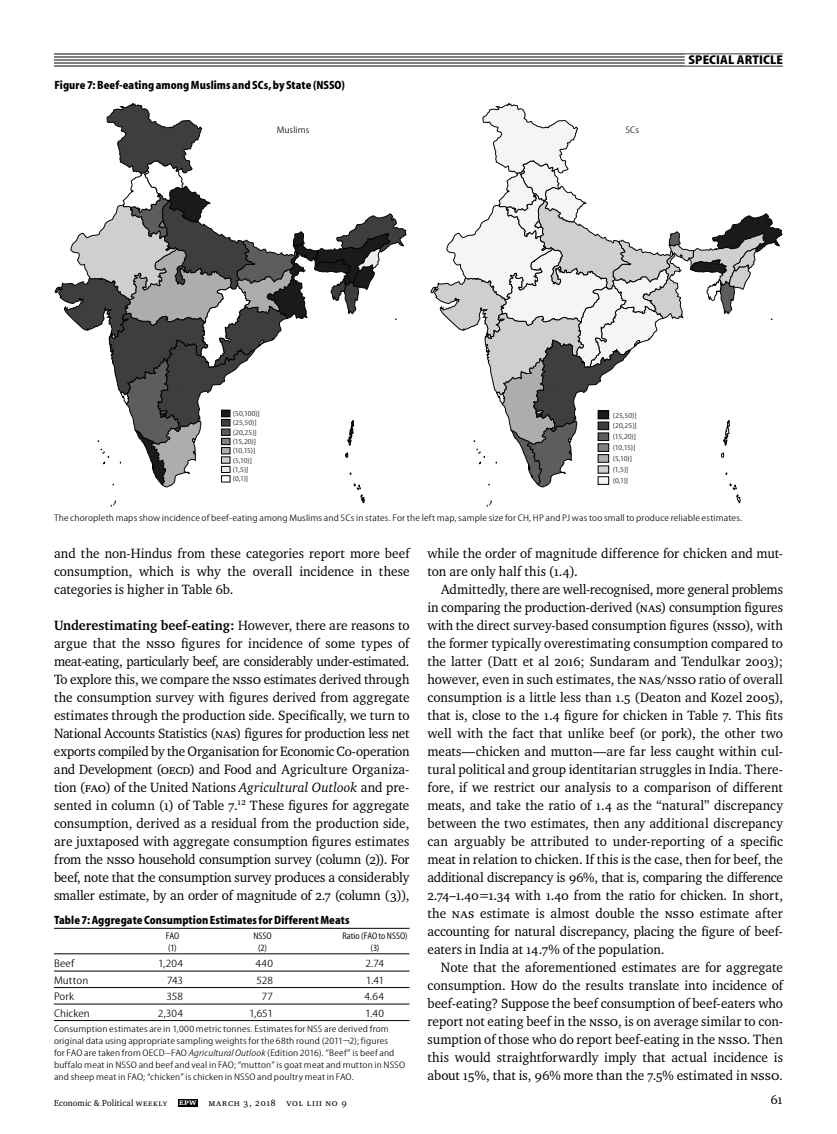
<style>
.page{position:relative;width:837px;height:1134px;background:#fff}
.page>*{position:absolute;margin:0;border:0;box-sizing:border-box;transform-origin:0 0}
.t1{font:13.8px/18px "EPW Charter";letter-spacing:-.005em;color:#000;text-align:justify}
.t2{font:13.5px "EPW Charter";color:#000}
.t3{font:800 12.75px "EPW Sans 3";letter-spacing:.01em;color:#000;scale:1.11 1}
.t4{font:800 12px "EPW Sans 3";letter-spacing:.005em;color:#000}
.t5{font:300 11.1px "EPW Sans 1";letter-spacing:.005em;color:#000;scale:1.2 1}
.t6{font:9.75px "EPW Charter Scap";letter-spacing:.055em;color:#000}
.t7{font:300 9.6px/12px "EPW Sans 1";letter-spacing:.01em;color:#000;scale:1.2 1}
.t8{font:9.6px "EPW Sans 2";color:#000}
.t9{font:9px "EPW Charter";letter-spacing:.005em;color:#000}
.t10{font:300 7.5px/9.3px "EPW Sans 1";letter-spacing:.01em;color:#000;scale:1.2 1}
.s1{font-weight:700}
.s2{font-family:"EPW Charter Scap"}
.s3{font-style:italic}
.s4{font-weight:700;font-size:9px;color:#fff}
</style>
<div class="page">
<hr style="left:54px;top:54px;width:729px;height:1px;background:#000">
<hr style="left:54px;top:57px;width:729px;height:1px;background:#000">
<hr style="left:54px;top:60px;width:729px;height:1px;background:#000">
<hr style="left:54px;top:63px;width:729px;height:1px;background:#000">
<hr style="left:54px;top:66px;width:729px;height:1px;background:#000">
<div style="left:685px;top:55px;width:98px;height:10px;background:#fff"></div>
<div style="left:178px;top:1099px;width:20px;height:7px;background:#000"></div>
<svg style="left:55px;top:103px;width:352px;height:404px"></svg>
<svg style="left:430px;top:103px;width:352px;height:404px"></svg>
<div style="left:222px;top:410px;width:8px;height:7px;background:#1a1a1a"></div>
<div style="left:221px;top:410px;width:9px;height:7px;border:1px solid #020202"></div>
<div style="left:222px;top:419px;width:8px;height:7px;background:#3e3e3e"></div>
<div style="left:221px;top:419px;width:9px;height:7px;border:1px solid #020202"></div>
<div style="left:222px;top:429px;width:8px;height:6px;background:#5d5d5d"></div>
<div style="left:221px;top:429px;width:9px;height:7px;border:1px solid #020202"></div>
<div style="left:222px;top:438px;width:8px;height:7px;background:#818181"></div>
<div style="left:221px;top:438px;width:9px;height:7px;border:1px solid #020202"></div>
<div style="left:222px;top:448px;width:8px;height:6px;background:#adadad"></div>
<div style="left:221px;top:447px;width:9px;height:7px;border:1px solid #020202"></div>
<div style="left:222px;top:457px;width:8px;height:6px;background:#cfcfcf"></div>
<div style="left:221px;top:457px;width:9px;height:6px;border:1px solid #020202"></div>
<div style="left:222px;top:466px;width:8px;height:6px;background:#ececec"></div>
<div style="left:221px;top:466px;width:9px;height:7px;border:1px solid #020202"></div>
<div style="left:222px;top:476px;width:8px;height:6px;background:#fff"></div>
<div style="left:221px;top:476px;width:9px;height:6px;border:1px solid #020202"></div>
<div style="left:598px;top:411px;width:11px;height:8px;background:#1a1a1a"></div>
<div style="left:598px;top:411px;width:11px;height:8px;border:1px solid #020202"></div>
<div style="left:598px;top:422px;width:11px;height:8px;background:#3e3e3e"></div>
<div style="left:598px;top:422px;width:11px;height:8px;border:1px solid #020202"></div>
<div style="left:598px;top:433px;width:11px;height:8px;background:#5d5d5d"></div>
<div style="left:598px;top:433px;width:11px;height:8px;border:1px solid #020202"></div>
<div style="left:598px;top:444px;width:11px;height:7px;background:#818181"></div>
<div style="left:598px;top:444px;width:11px;height:8px;border:1px solid #020202"></div>
<div style="left:598px;top:455px;width:11px;height:7px;background:#adadad"></div>
<div style="left:598px;top:454px;width:11px;height:8px;border:1px solid #020202"></div>
<div style="left:598px;top:466px;width:11px;height:7px;background:#cfcfcf"></div>
<div style="left:598px;top:466px;width:11px;height:7px;border:1px solid #020202"></div>
<div style="left:598px;top:477px;width:11px;height:7px;background:#f5f5f5"></div>
<div style="left:598px;top:477px;width:11px;height:8px;border:1px solid #020202"></div>
<hr style="left:54px;top:928px;width:356px;height:1px;background:#000">
<hr style="left:54px;top:954px;width:356px;height:1px;background:#000">
<hr style="left:54px;top:971px;width:356px;height:1px;background:#000">
<hr style="left:54px;top:987px;width:356px;height:1px;background:#000">
<hr style="left:54px;top:1004px;width:356px;height:1px;background:#000">
<hr style="left:54px;top:1020px;width:356px;height:1px;background:#000">
<p class="t4" style="left:55px;top:81px;width:292px">Figure 7: Beef-eating among Muslims and SCs, by State (NSSO)</p>
<p class="t7" style="left:277px;top:124px;width:29px">Muslims</p>
<p class="t10" style="left:233px;top:409px;width:24px">(50,100)] (25,50)] (20,25)] (15,20)] (10,15)] (5,10)] (1,5)] (0,1)]</p>
<p class="t7" style="left:625px;top:124px;width:13px">SCs</p>
<p class="t3" style="left:689px;top:55px;width:87px">SPECIAL ARTICLE</p>
<p class="t10" style="left:613px;top:410px;width:21px;line-height:10.8px">(25,50)] (20,25)] (15,20)] (10,15)] (5,10)] (1,5)] (0,1)]</p>
<p class="t7" style="left:54px;top:513px;width:575px">The choropleth maps show incidence of beef-eating among Muslims and SCs in states. For the left map, sample size for CH, HP and PJ was too small to produce reliable estimates.</p>
<p class="t1" style="left:54px;top:545px;width:357px">and the non-Hindus from these categories report more beef consumption, which is why the overall incidence in these categories is higher in Table 6b.</p>
<p class="t1" style="left:54px;top:617px;width:357px"><span class="s1">Underestimating beef-eating:</span> However, there are reasons to argue that the <span class="s2">NSSO</span> figures for incidence of some types of meat-eating, particularly beef, are considerably under-estimated.<br>To explore this, we compare the <span class="s2">NSSO</span> estimates derived through the consumption survey with figures derived from aggregate estimates through the production side. Specifically, we turn to National Accounts Statistics (<span class="s2">NAS</span>) figures for production less net exports compiled by the Organisation for Economic Co-operation and Development (<span class="s2">OECD</span>) and Food and Agriculture Organiza&shy;tion (<span class="s2">FAO</span>) of the United Nations <span class="s3">Agricultural Outlook</span> and pre&shy;sented in column (1) of Table 7.<sup>12</sup> These figures for aggregate consumption, derived as a residual from the production side, are juxtaposed with aggregate consumption figures estimates from the <span class="s2">NSSO</span> household consumption survey (column (2)). For beef, note that the consumption survey produ ces a considerably smaller estimate, by an order of magnitude of 2.7 (column (3)),</p>
<p class="t4" style="left:54px;top:916px;width:297px">Table 7: Aggregate Consumption Estimates for Different Meats</p>
<p class="t8" style="left:166px;top:932px;width:15px">FAO</p>
<p class="t8" style="left:253px;top:932px;width:20px">NSSO</p>
<p class="t8" style="left:342px;top:932px;width:67px">Ratio (FAO to NSSO)</p>
<p class="t8" style="left:168px;top:944px;width:10px">(1)</p>
<p class="t8" style="left:258px;top:944px;width:10px">(2)</p>
<p class="t8" style="left:371px;top:944px;width:10px">(3)</p>
<p class="t5" style="left:54px;top:959px;width:18px">Beef</p>
<p class="t5" style="left:158px;top:959px;width:22px">1,204</p>
<p class="t5" style="left:255px;top:959px;width:16px">440</p>
<p class="t5" style="left:366px;top:959px;width:17px">2.74</p>
<p class="t5" style="left:54px;top:976px;width:30px">Mutton</p>
<p class="t5" style="left:167px;top:976px;width:15px">743</p>
<p class="t5" style="left:256px;top:976px;width:15px">528</p>
<p class="t5" style="left:366px;top:976px;width:17px">1.41</p>
<p class="t5" style="left:54px;top:992px;width:18px">Pork</p>
<p class="t5" style="left:166px;top:992px;width:15px">358</p>
<p class="t5" style="left:262px;top:992px;width:11px">77</p>
<p class="t5" style="left:364px;top:992px;width:18px">4.64</p>
<p class="t5" style="left:54px;top:1009px;width:31px">Chicken</p>
<p class="t5" style="left:158px;top:1009px;width:22px">2,304</p>
<p class="t5" style="left:249px;top:1009px;width:22px">1,651</p>
<p class="t5" style="left:365px;top:1009px;width:17px">1.40</p>
<p class="t7" style="left:54px;top:1023px;width:294px">Consumption estimates are in 1,000 metric tonnes. Estimates for NSS are derived from original data using appropriate sampling weights for the 68th round (2011¬2); figures<br>for FAO are taken from OECD–FAO <span class="s3">Agricultural Outlook</span> (Edition 2016). “Beef” is beef and buffalo meat in NSSO and beef and veal in FAO; “mutton” is goat meat and mutton in NSSO and sheep meat in FAO; “chicken” is chicken in NSSO and poultry meat in FAO.</p>
<p class="t1" style="left:428px;top:545px;width:357px">while the order of magnitude difference for chicken and mut&shy;ton are only half this (1.4).</p>
<p class="t1" style="left:427px;top:581px;width:357px;text-indent:14px">Admittedly, there are well-recognised, more general problems in comparing the production-derived (<span class="s2">NAS</span>) consumption figures with the direct survey-based consumption figures (<span class="s2">NSSO</span>), with the former typically overestimating consumption compared to the latter (Datt et al 2016; Sundaram and Tendulkar 2003); however, even in such estimates, the <span class="s2">NAS</span>/<span class="s2">NSSO</span> ratio of overall consumption is a little less than 1.5 (Deaton and Kozel 2005), that is, close to the 1.4 figure for chicken in Table 7. This fits well with the fact that unlike beef (or pork), the other two meats—chicken and mutton—are far less caught within cul&shy;tural political and group identitarian struggles in India. There&shy;fore, if we restrict our analysis to a comparison of different meats, and take the ratio of 1.4 as the “natural” discrepancy between the two estimates, then any additional discrepancy can arguably be attributed to under-reporting of a specific meat in relation to chicken. If this is the case, then for beef, the additional discrepancy is 96%, that is, comparing the difference 2.74–1.40=1.34 with 1.40 from the ratio for chicken. In short, the <span class="s2">NAS</span> estimate is almost double the <span class="s2">NSSO</span> estimate after accounting for natural discrepancy, placing the figure of beef&shy;eaters in India at 14.7% of the population.</p>
<p class="t1" style="left:427px;top:959px;width:357px;text-indent:14px">Note that the aforementioned estimates are for aggregate consumption. How do the results translate into incidence of beef-eating? Suppose the beef consumption of beef-eaters who report not eating beef in the <span class="s2">NSSO</span>, is on average similar to con&shy;sumption of those who do report beef-eating in the <span class="s2">NSSO</span>. Then this would straightforwardly imply that actual incidence is about 15%, that is, 96% more than the 7.5% estimated in <span class="s2">NSSO</span>.</p>
<p class="t9" style="left:54px;top:1099px;width:115px">Economic &amp; Political <span class="s2">Weekly</span></p>
<p class="t6" style="left:179px;top:1097px;width:169px"><span class="s4">EPW</span> march 3, 2018 vol lIiI no 9</p>
<p class="t2" style="left:770px;top:1094px;width:14px">61</p>
</div>
